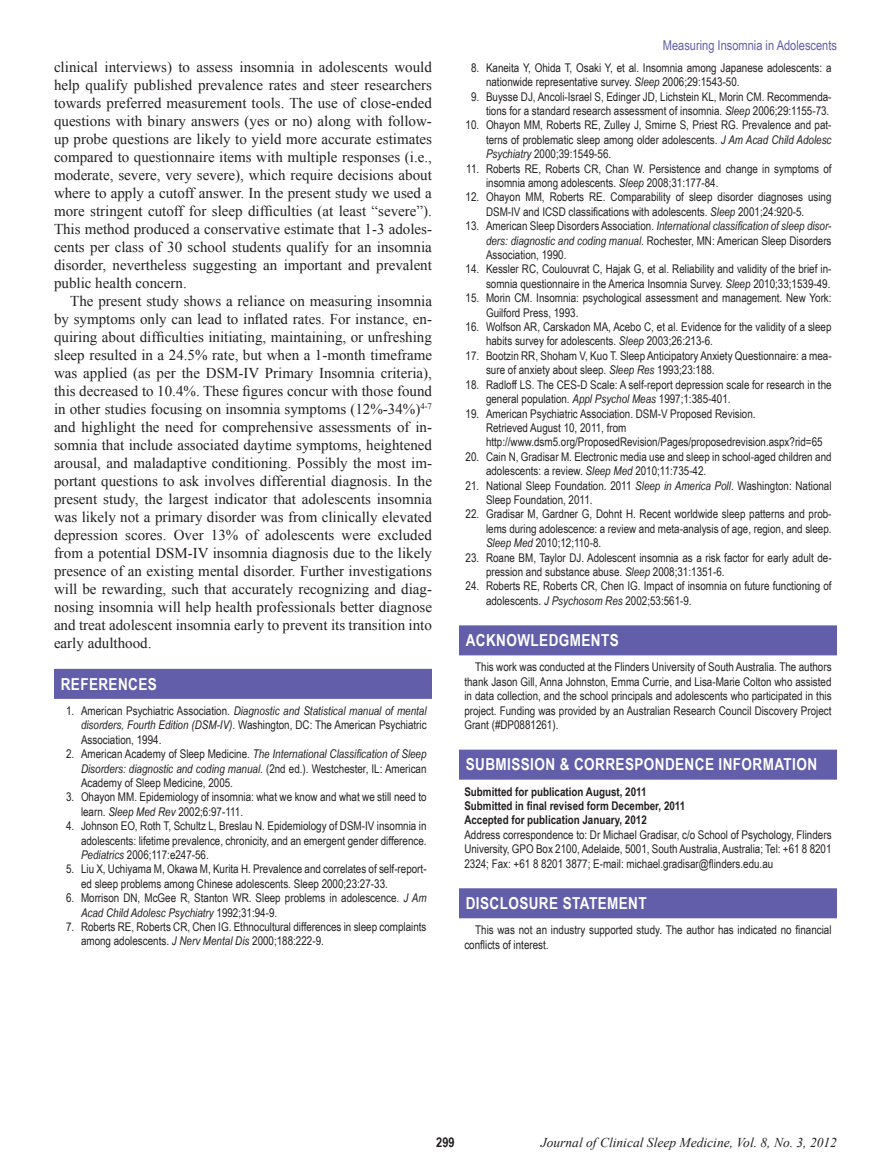
<style>
.page{position:relative;width:891px;height:1175px;background:#fff}
.page>*{position:absolute;margin:0;border:0;box-sizing:border-box;transform-origin:0 0}
.t1{font:700 16.5px "Arial Narrow";letter-spacing:.025em;color:#fff}
.t2{font:15px/18px "Times New Roman";color:#231f20;text-align:justify}
.t3{font:italic 13.5px "Times New Roman";color:#231f20}
.t4{font:13.5px "Arial Narrow";color:#625ea9}
.t5{font:700 13.5px "Arial Narrow";color:#231f20}
.t6{font:12px/14.4px "Arial Narrow";color:#231f20}
.t7{font:700 12px/14.4px "Arial Narrow";color:#231f20}
.s1{font-style:italic}
</style>
<div class="page">
<div style="left:54px;top:669px;width:378px;height:30px;background:#625ea9"></div>
<div style="left:459px;top:625px;width:378px;height:30px;background:#625ea9"></div>
<div style="left:459px;top:749px;width:378px;height:30px;background:#625ea9"></div>
<div style="left:459px;top:888px;width:378px;height:30px;background:#625ea9"></div>
<p class="t2" style="left:54px;top:58px;width:380px">clinical interviews) to assess insomnia in adolescents would help qualify published prevalence rates and steer researchers towards preferred measurement tools. The use of close-ended questions with binary answers (yes or no) along with follow&shy;up probe questions are likely to yield more accurate estimates compared to questionnaire items with multiple responses (i.e., moderate, severe, very severe), which require decisions about where to apply a cutoff answer. In the present study we used a more stringent cutoff for sleep difficulties (at least “severe”).<br>This method produced a conservative estimate that 1-3 adoles&shy;cents per class of 30 school students qualify for an insomnia disorder, nevertheless suggesting an important and prevalent public health concern.</p>
<p class="t2" style="left:54px;top:292px;width:380px;text-indent:16px">The present study shows a reliance on measuring insomnia by symptoms only can lead to inflated rates. For instance, en&shy;quiring about difficulties initiating, maintaining, or unfreshing sleep resulted in a 24.5% rate, but when a 1-month timeframe was applied (as per the DSM-IV Primary Insomnia criteria), this decreased to 10.4%. These figures concur with those found in other studies focusing on insomnia symptoms (12%-34%)<sup>4-7 </sup>and highlight the need for comprehensive assessments of in&shy;somnia that include associated daytime symptoms, heightened arousal, and maladaptive conditioning. Possibly the most im&shy;portant questions to ask involves differential diagnosis. In the present study, the largest indicator that adolescents insomnia was likely not a primary disorder was from clinically elevated depression scores. Over 13% of adolescents were excluded from a potential DSM-IV insomnia diagnosis due to the likely presence of an existing mental disorder. Further investigations will be rewarding, such that accurately recognizing and diag&shy;nosing insomnia will help health professionals better diagnose and treat adolescent insomnia early to prevent its transition into early adulthood.</p>
<h1 class="t1" style="left:61px;top:671px;width:98px">REFERENCES</h1>
<p class="t6" style="left:81px;top:703px;width:347px;text-align:justify;text-indent:-15px">1. American Psychiatric Association. <span class="s1">Diagnostic and Statistical manual of mental disorders, Fourth Edition (DSM-IV)</span>. Washington, DC: The American Psychiatric Association, 1994.</p>
<p class="t6" style="left:81px;top:746px;width:347px;text-align:justify;text-indent:-15px">2. American Academy of Sleep Medicine. <span class="s1">The International Classification of Sleep Disorders: diagnostic and coding manual</span>. (2nd ed.). Westchester, IL: American Academy of Sleep Medicine, 2005.</p>
<p class="t6" style="left:81px;top:789px;width:347px;text-indent:-15px">3. Ohayon MM. Epidemiology of insomnia: what we know and what we still need to learn. <span class="s1">Sleep Med Rev</span> 2002;6:97-111.</p>
<p class="t6" style="left:81px;top:818px;width:347px;text-align:justify;text-indent:-15px">4. Johnson EO, Roth T, Schultz L, Breslau N. Epidemiology of DSM-IV insomnia in adolescents: lifetime prevalence, chronicity, and an emergent gender difference.<br><span class="s1">Pediatrics</span> 2006;117:e247-56.</p>
<p class="t6" style="left:81px;top:861px;width:347px;text-indent:-15px">5. Liu X, Uchiyama M, Okawa M, Kurita H. Prevalence and correlates of self-report&shy;ed sleep problems among Chinese adolescents. Sleep 2000;23:27-33.</p>
<p class="t6" style="left:81px;top:890px;width:347px;text-indent:-15px">6. Morrison DN, McGee R, Stanton WR. Sleep problems in adolescence. <span class="s1">J Am<br>Acad Child Adolesc Psychiatry</span> 1992;31:94-9.</p>
<p class="t6" style="left:81px;top:919px;width:347px;text-indent:-15px">7. Roberts RE, Roberts CR, Chen IG. Ethnocultural differences in sleep complaints among adolescents. <span class="s1">J Nerv Mental Dis</span> 2000;188:222-9.</p>
<p class="t4" style="left:663px;top:35px;width:176px">Measuring Insomnia in Adolescents</p>
<p class="t6" style="left:486px;top:60px;width:347px;text-indent:-15px">8. Kaneita Y, Ohida T, Osaki Y, et al. Insomnia among Japanese adolescents: a nationwide representative survey. <span class="s1">Sleep</span> 2006;29:1543-50.</p>
<p class="t6" style="left:471px;top:89px;width:362px;text-align:right">9. Buysse DJ, Ancoli-Israel S, Edinger JD, Lichstein KL, Morin CM. Recommenda&shy;tions for a standard research assessment of insomnia. <span class="s1">Sleep</span> 2006;29:1155-73.</p>
<p class="t6" style="left:486px;top:117px;width:347px;text-align:justify;text-indent:-20px">10. Ohayon MM, Roberts RE, Zulley J, Smirne S, Priest RG. Prevalence and pat&shy;terns of problematic sleep among older adolescents. <span class="s1">J Am Acad Child Adolesc Psychiatry</span> 2000;39:1549-56.</p>
<p class="t6" style="left:486px;top:161px;width:347px;text-indent:-20px">11. Roberts RE, Roberts CR, Chan W. Persistence and change in symptoms of insomnia among adolescents. <span class="s1">Sleep</span> 2008;31:177-84.</p>
<p class="t6" style="left:466px;top:189px;width:368px;text-align:center">12. Ohayon MM, Roberts RE. Comparability of sleep disorder diagnoses using<br>DSM-IV and ICSD classifications with adolescents. <span class="s1">Sleep</span> 2001;24:920-5.</p>
<p class="t6" style="left:486px;top:218px;width:347px;text-align:justify;text-indent:-20px">13. American Sleep Disorders Association. <span class="s1">International classification of sleep disor&shy;ders: diagnostic and coding manual</span>. Rochester, MN: American Sleep Disorders Association, 1990.</p>
<p class="t6" style="left:466px;top:261px;width:367px;text-align:right">14. Kessler RC, Coulouvrat C, Hajak G, et al. Reliability and validity of the brief in&shy;somnia questionnaire in the America Insomnia Survey. <span class="s1">Sleep</span> 2010;33;1539-49.</p>
<p class="t6" style="left:486px;top:290px;width:347px;text-indent:-20px">15. Morin CM. Insomnia: psychological assessment and management. New York:<br>Guilford Press, 1993.</p>
<p class="t6" style="left:486px;top:319px;width:347px;text-indent:-20px">16. Wolfson AR, Carskadon MA, Acebo C, et al. Evidence for the validity of a sleep habits survey for adolescents. <span class="s1">Sleep</span> 2003;26:213-6.</p>
<p class="t6" style="left:486px;top:348px;width:347px;text-indent:-20px">17. Bootzin RR, Shoham V, Kuo T. Sleep Anticipatory Anxiety Questionnaire: a mea&shy;sure of anxiety about sleep. <span class="s1">Sleep Res</span> 1993;23:188.</p>
<p class="t6" style="left:486px;top:377px;width:347px;text-indent:-20px">18. Radloff LS. The CES-D Scale: A self-report depression scale for research in the general population. <span class="s1">Appl Psychol Meas</span> 1997;1:385-401.</p>
<p class="t6" style="left:486px;top:405px;width:338px;text-indent:-20px">19. American Psychiatric Association. DSM-V Proposed Revision.<br>Retrieved August 10, 2011, from http://www.dsm5.org/ProposedRevision/Pages/proposedrevision.aspx?rid=65</p>
<p class="t6" style="left:486px;top:449px;width:347px;text-indent:-20px">20. Cain N, Gradisar M. Electronic media use and sleep in school-aged children and adolescents: a review. <span class="s1">Sleep Med</span> 2010;11:735-42.</p>
<p class="t6" style="left:486px;top:477px;width:347px;text-indent:-20px">21. National Sleep Foundation. 2011 <span class="s1">Sleep in America Poll</span>. Washington: National<br>Sleep Foundation, 2011.</p>
<p class="t6" style="left:486px;top:506px;width:347px;text-align:justify;text-indent:-20px">22. Gradisar M, Gardner G, Dohnt H. Recent worldwide sleep patterns and prob&shy;lems during adolescence: a review and meta-analysis of age, region, and sleep.<br><span class="s1">Sleep Med</span> 2010;12;110-8.</p>
<p class="t6" style="left:486px;top:549px;width:347px;text-indent:-20px">23. Roane BM, Taylor DJ. Adolescent insomnia as a risk factor for early adult de&shy;pression and substance abuse. <span class="s1">Sleep</span> 2008;31:1351-6.</p>
<p class="t6" style="left:486px;top:578px;width:347px;text-indent:-20px">24. Roberts RE, Roberts CR, Chen IG. Impact of insomnia on future functioning of adolescents. <span class="s1">J Psychosom Res</span> 2002;53:561-9.</p>
<h1 class="t1" style="left:466px;top:628px;width:76px">acknowledgments</h1>
<p class="t6" style="left:464px;top:659px;width:369px;text-align:justify;text-indent:11px">This work was conducted at the Flinders University of South Australia. The authors thank Jason Gill, Anna Johnston, Emma Currie, and Lisa-Marie Colton who assisted in data collection, and the school principals and adolescents who participated in this project. Funding was provided by an Australian Research Council Discovery Project Grant (#DP0881261).</p>
<h1 class="t1" style="left:466px;top:752px;width:40px">submission</h1>
<h1 class="t1" style="left:560px;top:752px;width:26px">&amp; correspondence</h1>
<h1 class="t1" style="left:719px;top:752px;width:16px">Inform</h1>
<h1 class="t1" style="left:774px;top:752px;width:19px">ation</h1>
<p class="t7" style="left:464px;top:783px;width:222px">Submitted for publication August, 2011<br>Submitted in final revised form December, 2011<br>Accepted for publication January, 2012</p>
<p class="t6" style="left:464px;top:827px;width:369px;text-align:justify">Address correspondence to: Dr Michael Gradisar, c/o School of Psychology, Flinders University, GPO Box 2100, Adelaide, 5001, South Australia, Australia; Tel: +61 8 8201<br>2324; Fax: +61 8 8201 3877; E-mail: michael.gradisar@flinders.edu.au</p>
<h1 class="t1" style="left:466px;top:890px;width:11px">disclosure</h1>
<h1 class="t1" style="left:563px;top:890px;width:37px">statement</h1>
<p class="t6" style="left:464px;top:922px;width:369px;text-indent:11px">This was not an industry supported study. The author has indicated no financial conflicts of interest.</p>
<p class="t5" style="left:436px;top:1132px;width:20px">299</p>
<p class="t3" style="left:541px;top:1133px;width:298px">Journal of Clinical Sleep Medicine, Vol. 8, No. 3, 2012</p>
</div>
